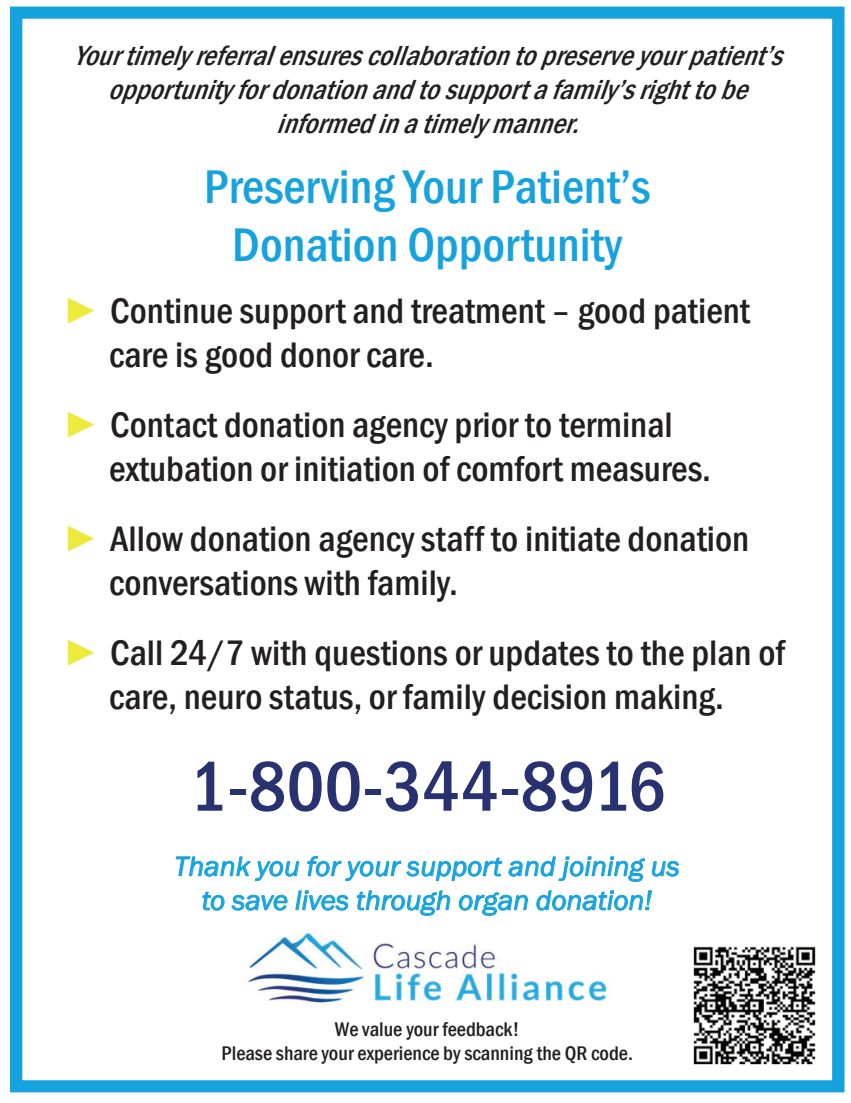
<style>
.page{position:relative;width:851px;height:1103px;background:#fff}
.page>*{position:absolute;margin:0;border:0;box-sizing:border-box;transform-origin:0 0}
.t1{font:500 condensed 72.75px "Franklin Gothic";color:#293270}
.t2{font:500 condensed 48.5px/58.2px "Franklin Gothic";color:#16a3dd;text-align:center}
.t3{font:500 condensed 36.5px/43.8px "Franklin Gothic";color:#231f20}
.t4{font:italic 500 condensed 28.25px/34px "Franklin Gothic";color:#231f20;text-align:center}
.t5{font:italic 28.25px/34px "Franklin Gothic";color:#16a3dd;text-align:center}
.t6{font:500 condensed 20.25px/24.2px "Franklin Gothic";color:#231f20;text-align:center}
.s1{font-family:"Arial";font-weight:400;font-stretch:normal;color:#edea3e}
</style>
<div class="page">
<img style="left:247px;top:933px;width:360px;height:70px">
<img style="left:694px;top:946px;width:122px;height:118px">
<div style="left:10px;top:7px;width:834px;height:1085px;border:12px solid #16a3dd"></div>
<p class="t4" style="left:73px;top:38px;width:722px">Yourtimelyreferralensurescollaborationtopreserveyourpatient’s opportunityfordonationandtosupportafamily’srighttobe informedinatimelymanner.</p>
<h2 class="t2" style="left:204px;top:157px;width:448px">Preserving Your Patient’s<br>Donation Opportunity</h2>
<p class="t3" style="left:109px;top:289px;width:642px;text-indent:-46px"><span class="s1">►</span> Continue support and treatment – good patient care is good donor care.</p>
<p class="t3" style="left:109px;top:403px;width:603px;text-indent:-46px"><span class="s1">►</span> Contact donation agency prior to terminal extubation or initiation of comfort measures.</p>
<p class="t3" style="left:109px;top:517px;width:641px;text-indent:-46px"><span class="s1">►</span> Allow donation agency staff to initiate donation conversations with family.</p>
<p class="t3" style="left:63px;top:631px;width:723px;text-align:center"><span class="s1">►</span> Call 24/7 with questions or updates to the plan of care, neuro status, or family decision making.</p>
<h1 class="t1" style="left:189px;top:738px;width:478px">1-800-344-8916</h1>
<p class="t5" style="left:174px;top:849px;width:507px">Thank you for your support and joining us to save lives through organ donation!</p>
<p class="t6" style="left:221px;top:1016px;width:413px">We value your feedback!<br>Please share your experience by scanning the QR code.</p>
</div>
